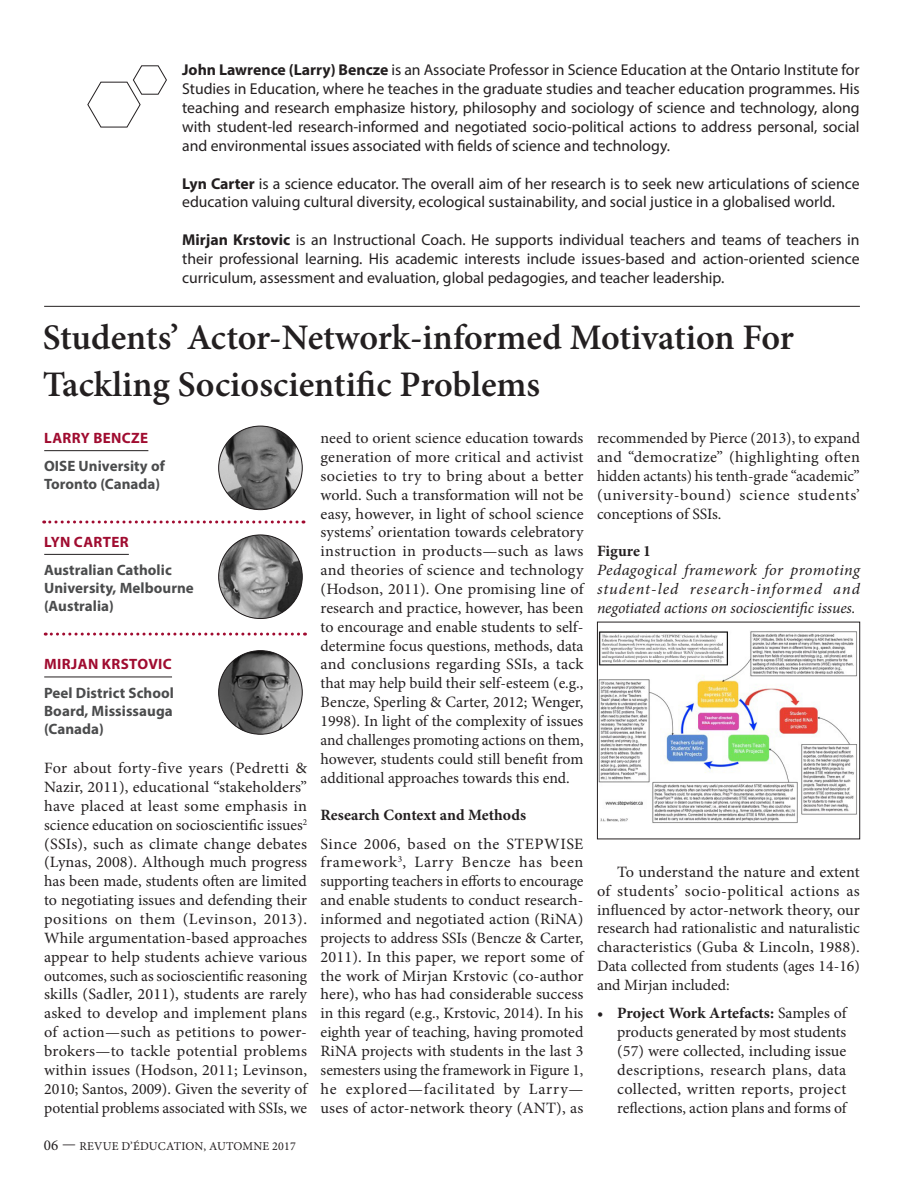
<style>
.page{position:relative;width:918px;height:1188px;background:#fff}
.page>*{position:absolute;margin:0;border:0;box-sizing:border-box;transform-origin:0 0}
.t1{font:600 36px/47.1px "Minion Pro";color:#231f20}
.t2{font:15.75px/18.9px "Minion Pro";color:#231f20;text-align:justify}
.t3{font:15.75px/18.9px "Myriad Pro";color:#231f20;text-align:justify}
.t4{font:italic 15.75px/18.9px "Minion Pro";letter-spacing:-.005em;color:#231f20;text-align:justify}
.t5{font:700 15.75px "Minion Pro";color:#231f20}
.t6{font:700 15px/18px "Myriad Pro";letter-spacing:.005em;color:#4b4c4d}
.t7{font:700 15px "Myriad Pro";letter-spacing:.025em;color:#a00c30}
.t8{font:12px "Minion Pro";letter-spacing:.015em;color:#231f20}
.s1{font-weight:700}
.s2{font-size:15px}
</style>
<div class="page">
<img style="left:599px;top:631px;width:258px;height:192px">
<div style="left:597px;top:622px;width:263px;height:217px;border:1px solid #231f20"></div>
<hr style="left:44px;top:450px;width:104px;height:1px;background:#231f20">
<hr style="left:44px;top:554px;width:85px;height:1px;background:#231f20">
<hr style="left:44px;top:677px;width:128px;height:1px;background:#231f20">
<hr style="left:44px;top:306px;width:816px;height:1px;background:#231f20">
<svg style="left:87px;top:65px;width:80px;height:63px"></svg>
<img style="left:219px;top:426px;width:83px;height:83px">
<img style="left:219px;top:535px;width:83px;height:84px;border-radius:42px">
<img style="left:219px;top:651px;width:83px;height:83px;border-radius:42px">
<svg style="left:44px;top:521px;width:260px;height:3px"></svg>
<svg style="left:45px;top:633px;width:260px;height:3px"></svg>
<p class="t3" style="left:182px;top:60px;width:679px"><span class="s1">John Lawrence (Larry) Bencze</span> is an Associate Professor in Science Education at the Ontario Institute for Studies in Education, where he teaches in the graduate studies and teacher education programmes. His teaching and research emphasize history, philosophy and sociology of science and technology, along with student-led research-informed and negotiated socio-political actions to address personal, social and environmental issues associated with fields of science and technology.</p>
<p class="t3" style="left:182px;top:174px;width:679px"><span class="s1">Lyn Carter</span> is a science educator. The overall aim of her research is to seek new articulations of science education valuing cultural diversity, ecological sustainability, and social justice in a globalised world.</p>
<p class="t3" style="left:182px;top:230px;width:679px"><span class="s1">Mirjan Krstovic</span> is an Instructional Coach. He supports individual teachers and teams of teachers in their professional learning. His academic interests include issues-based and action-oriented science curriculum, assessment and evaluation, global pedagogies, and teacher leadership.</p>
<h1 class="t1" style="left:43px;top:314px;width:753px">Students’ Actor-Network-informed Motivation For<br>Tackling Socioscientific Problems</h1>
<p class="t7" style="left:44px;top:428px;width:106px">LARRY BENCZE</p>
<p class="t6" style="left:44px;top:457px;width:122px">OISE University of<br>Toronto (Canada)</p>
<p class="t7" style="left:44px;top:532px;width:86px">LYN CARTER</p>
<p class="t6" style="left:44px;top:561px;width:151px">Australian Catholic<br>University, Melbourne (Australia)</p>
<p class="t7" style="left:44px;top:655px;width:129px">MIRJAN KRSTOVIC</p>
<p class="t6" style="left:44px;top:683px;width:131px;text-align:justify">Peel District School Board, Mississauga (Canada)</p>
<p class="t2" style="left:44px;top:759px;width:265px">For about forty-five years (Pedretti &amp; Nazir, 2011), educational “stakeholders” have placed at least some emphasis in science education on socioscientific issues<sup>2 </sup>(SSIs), such as climate change debates (Lynas, 2008). Although much progress has been made, students often are limited to negotiating issues and defending their positions on them (Levinson, 2013).<br>While argumentation-based approaches appear to help students achieve various outcomes, such as socioscientific reasoning skills (Sadler, 2011), students are rarely asked to develop and implement plans of action—such as petitions to power&shy;brokers—to tackle potential problems within issues (Hodson, 2011; Levinson, 2010; Santos, 2009). Given the severity of potential problems associated with SSIs, we</p>
<p class="t8" style="left:44px;top:1138px;width:254px"><span class="s2">06 —</span> REVUE D’ÉDUCATION, AUTOMNE 2017</p>
<p class="t2" style="left:321px;top:429px;width:265px">need to orient science education towards generation of more critical and activist societies to try to bring about a better world. Such a transformation will not be easy, however, in light of school science systems’ orientation towards celebratory instruction in products—such as laws and theories of science and technology (Hodson, 2011). One promising line of research and practice, however, has been to encourage and enable students to self&shy;determine focus questions, methods, data and conclusions regarding SSIs, a tack that may help build their self-esteem (e.g., Bencze, Sperling &amp; Carter, 2012; Wenger, 1998). In light of the complexity of issues and challenges promoting actions on them, however, students could still benefit from additional approaches towards this end.</p>
<p class="t5" style="left:321px;top:804px;width:207px">Research Context and Methods</p>
<p class="t2" style="left:321px;top:834px;width:264px">Since 2006, based on the STEPWISE framework<sup>3</sup>, Larry Bencze has been supporting teachers in efforts to encourage and enable students to conduct research&shy;informed and negotiated action (RiNA) projects to address SSIs (Bencze &amp; Carter, 2011). In this paper, we report some of the work of Mirjan Krstovic (co-author here), who has had considerable success in this regard (e.g., Krstovic, 2014). In his eighth year of teaching, having promoted RiNA projects with students in the last 3 semesters using the framework in Figure 1, he explored—facilitated by Larry— uses of actor-network theory (ANT), as</p>
<p class="t2" style="left:597px;top:429px;width:265px">recommended by Pierce (2013), to expand and “democratize” (highlighting often hidden actants) his tenth-grade “academic” (university-bound) science students’ conceptions of SSIs.</p>
<p class="t5" style="left:597px;top:540px;width:56px">Figure 1</p>
<p class="t4" style="left:597px;top:561px;width:264px">Pedagogical framework for promoting student-led research-informed and negotiated actions on socioscientific issues.</p>
<p class="t2" style="left:597px;top:862px;width:265px;text-indent:20px">To understand the nature and extent of students’ socio-political actions as influenced by actor-network theory, our research had rationalistic and naturalistic characteristics (Guba &amp; Lincoln, 1988).<br>Data collected from students (ages 14-16) and Mirjan included:</p>
<p class="t2" style="left:617px;top:1004px;width:231px;text-indent:-20px"><span class="s1">• Project Work Artefacts:</span> Samples of products generated by most students (57) were collected, including issue descriptions, research plans, data collected, written reports, project reflections, action plans and forms of</p>
</div>
